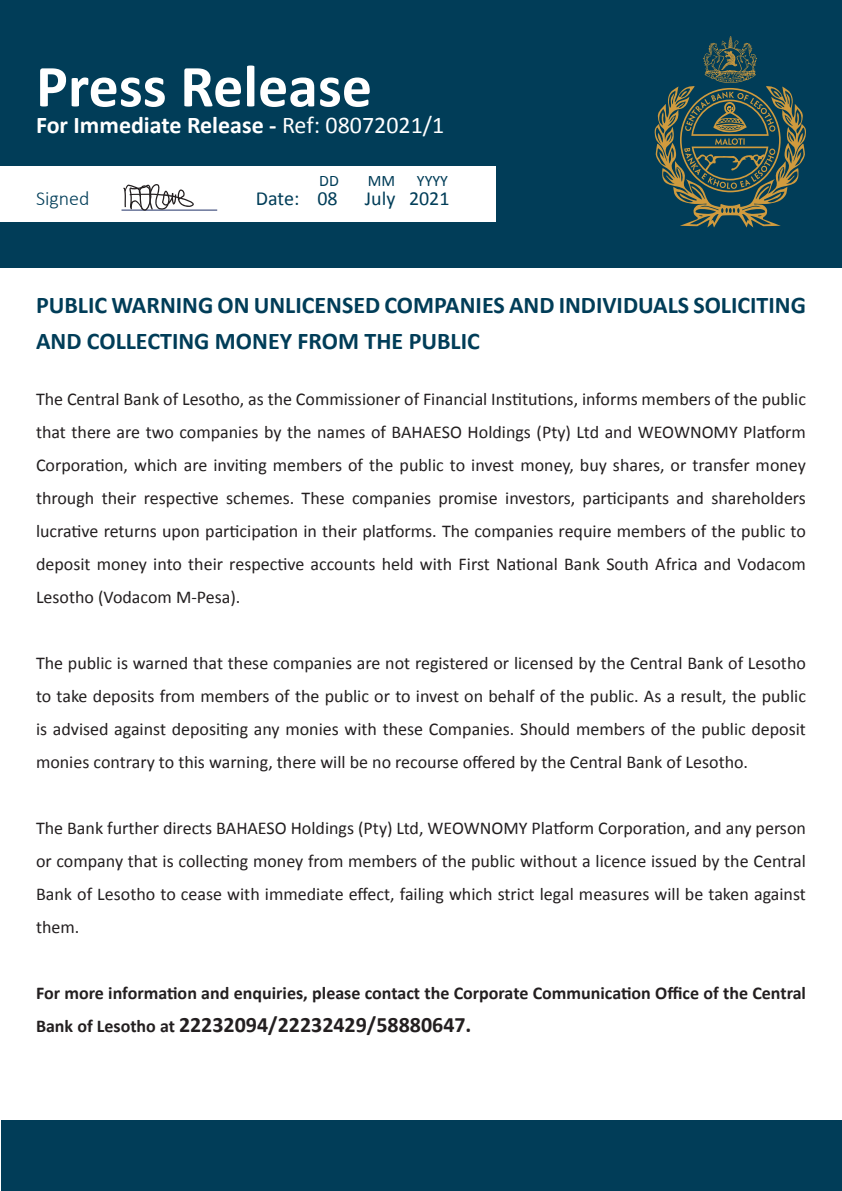
<style>
.page{position:relative;width:842px;height:1191px;background:#fff}
.page>*{position:absolute;margin:0;border:0;box-sizing:border-box;transform-origin:0 0}
.t1{font:700 60px "Calibri";color:#fff}
.t2{font:700 24px/36px "Calibri";color:#013d58}
.t3{font:700 24px "Calibri";color:#fff}
.t4{font:700 22px "Calibri";color:#231f20}
.t5{font:20px "Calibri";color:#013d58}
.t6{font:300 20px "Calibri";color:#013d58}
.t7{font:18px/33px "Calibri";color:#231f20;text-align:justify}
.t8{font:700 18px "Calibri";color:#231f20}
.t9{font:16px "Calibri";color:#013d58}
.s1{font-weight:400}
.s2{font-size:18px}
</style>
<div class="page">
<div style="left:0;top:0;width:841px;height:268px;background:#013d58"></div>
<div style="left:0;top:166px;width:496px;height:55px;background:#fff"></div>
<hr style="left:122px;top:210px;width:95px;height:1px;background:#213167">
<svg style="left:123px;top:184px;width:71px;height:27px"></svg>
<svg style="left:654px;top:36px;width:152px;height:191px"></svg>
<div style="left:1px;top:1120px;width:840px;height:71px;background:#013d58"></div>
<h1 class="t1" style="left:36px;top:49px;width:338px">Press Release</h1>
<h2 class="t3" style="left:36px;top:110px;width:410px">For Immediate Release - <span class="s1">Ref: 08072021/1</span></h2>
<p class="t9" style="left:319px;top:171px;width:21px">DD</p>
<p class="t9" style="left:368px;top:171px;width:29px">MM</p>
<p class="t9" style="left:417px;top:171px;width:33px">YYYY</p>
<p class="t6" style="left:36px;top:186px;width:55px">Signed</p>
<p class="t5" style="left:256px;top:186px;width:83px">Date: 08</p>
<p class="t5" style="left:365px;top:186px;width:86px">July 2021</p>
<h2 class="t2" style="left:36px;top:286px;width:771px">PUBLIC WARNING ON UNLICENSED COMPANIES AND INDIVIDUALS SOLICITING<br>AND COLLECTING MONEY FROM THE PUBLIC</h2>
<p class="t7" style="left:36px;top:381px;width:771px">The Central Bank of Lesotho, as the Commissioner of Financial Institutions, informs members of the public that there are two companies by the names of BAHAESO Holdings (Pty) Ltd and WEOWNOMY Platform Corporation, which are inviting members of the public to invest money, buy shares, or transfer money through their respective schemes. These companies promise investors, participants and shareholders lucrative returns upon participation in their platforms. The companies require members of the public to deposit money into their respective accounts held with First National Bank South Africa and Vodacom Lesotho (Vodacom M-Pesa).</p>
<p class="t7" style="left:36px;top:645px;width:771px">The public is warned that these companies are not registered or licensed by the Central Bank of Lesotho to take deposits from members of the public or to invest on behalf of the public. As a result, the public is advised against depositing any monies with these Companies. Should members of the public deposit monies contrary to this warning, there will be no recourse offered by the Central Bank of Lesotho.</p>
<p class="t7" style="left:36px;top:810px;width:771px">The Bank further directs BAHAESO Holdings (Pty) Ltd, WEOWNOMY Platform Corporation, and any person or company that is collecting money from members of the public without a licence issued by the Central Bank of Lesotho to cease with immediate effect, failing which strict legal measures will be taken against them.</p>
<p class="t8" style="left:36px;top:982px;width:771px">For more information and enquiries, please contact the Corporate Communication Office of the Central</p>
<p class="t4" style="left:36px;top:1011px;width:437px"><span class="s2">Bank of Lesotho at</span> 22232094/22232429/58880647.</p>
</div>
